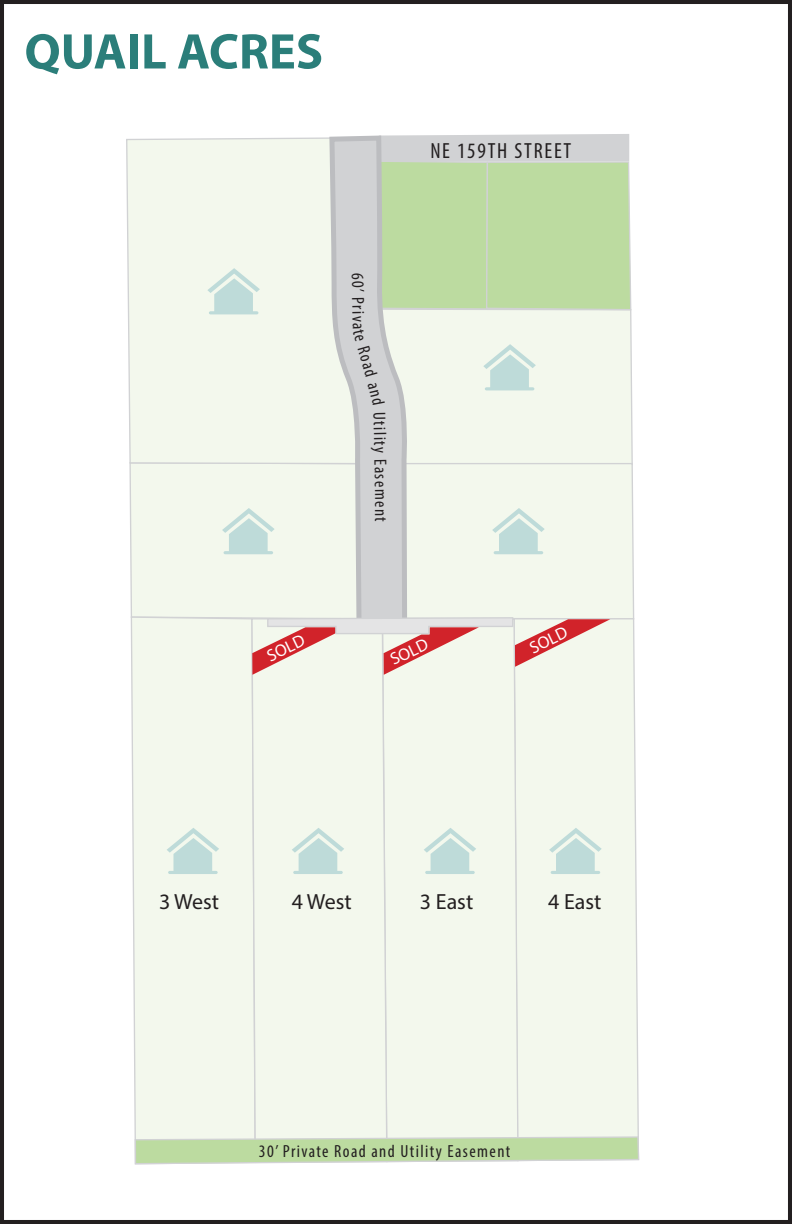
<style>
.page{position:relative;width:792px;height:1224px;background:#fff}
.page>*{position:absolute;margin:0;border:0;box-sizing:border-box;transform-origin:0 0}
.t1{font:700 50.5px "Myriad Pro";color:#2b7e7a}
.t2{font:22px "Myriad Pro";color:#231f20}
.t3{font:condensed 22px "Myriad Pro";letter-spacing:.08em;color:#231f20}
.t4{font:condensed 17.6px "Myriad Pro";letter-spacing:.08em;color:#231f20}
.t5{font:17.2px "Myriad";color:#fff}
</style>
<div class="page">
<div style="left:519px;top:675px;width:120px;height:461px;background:#f3f8ed"></div>
<div style="left:131px;top:675px;width:120px;height:461px;background:#f3f8ed"></div>
<div style="left:388px;top:675px;width:131px;height:461px;background:#f3f8ed"></div>
<div style="left:251px;top:675px;width:137px;height:461px;background:#f3f8ed"></div>
<svg style="left:167px;top:828px;width:52px;height:46px;background:#d3e6e1"></svg>
<svg style="left:292px;top:828px;width:52px;height:46px;background:#d3e6e1"></svg>
<svg style="left:424px;top:828px;width:52px;height:46px;background:#d3e6e1"></svg>
<svg style="left:549px;top:828px;width:53px;height:46px;background:#d4e7e1"></svg>
<div style="left:0;top:0;width:792px;height:1224px;border:4px solid #231f20"></div>
<svg style="left:134px;top:1136px;width:506px;height:29px;background:#c7dfb2"></svg>
<svg style="left:129px;top:134px;width:506px;height:541px;background:#e5eadb"></svg>
<h1 class="t1" style="left:24px;top:19px;width:300px">QUAIL ACRES</h1>
<p class="t3" style="left:430px;top:138px;width:143px">NE 159TH STREET</p>
<p class="t5" style="left:264px;top:649px;width:41px;rotate:-26deg">SOLD</p>
<p class="t4" style="left:368px;top:273px;width:50px;rotate:89deg">60’ Priv</p>
<p class="t4" style="left:373px;top:343px;width:33px;rotate:74deg">Road</p>
<p class="t4" style="left:390px;top:412px;width:89px;rotate:89deg">Utility Easem</p>
<p class="t4" style="left:392px;top:501px;width:22px;rotate:90deg">ent</p>
<p class="t5" style="left:388px;top:653px;width:41px;rotate:-26deg">SOLD</p>
<p class="t5" style="left:527px;top:641px;width:41px;rotate:-26deg">SOLD</p>
<p class="t2" style="left:159px;top:888px;width:62px">3 West</p>
<p class="t2" style="left:292px;top:888px;width:62px">4 West</p>
<p class="t2" style="left:420px;top:888px;width:55px">3 East</p>
<p class="t2" style="left:548px;top:888px;width:55px">4 East</p>
<p class="t4" style="left:259px;top:1141px;width:253px">30’ Private Road and Utility Easement</p>
</div>
